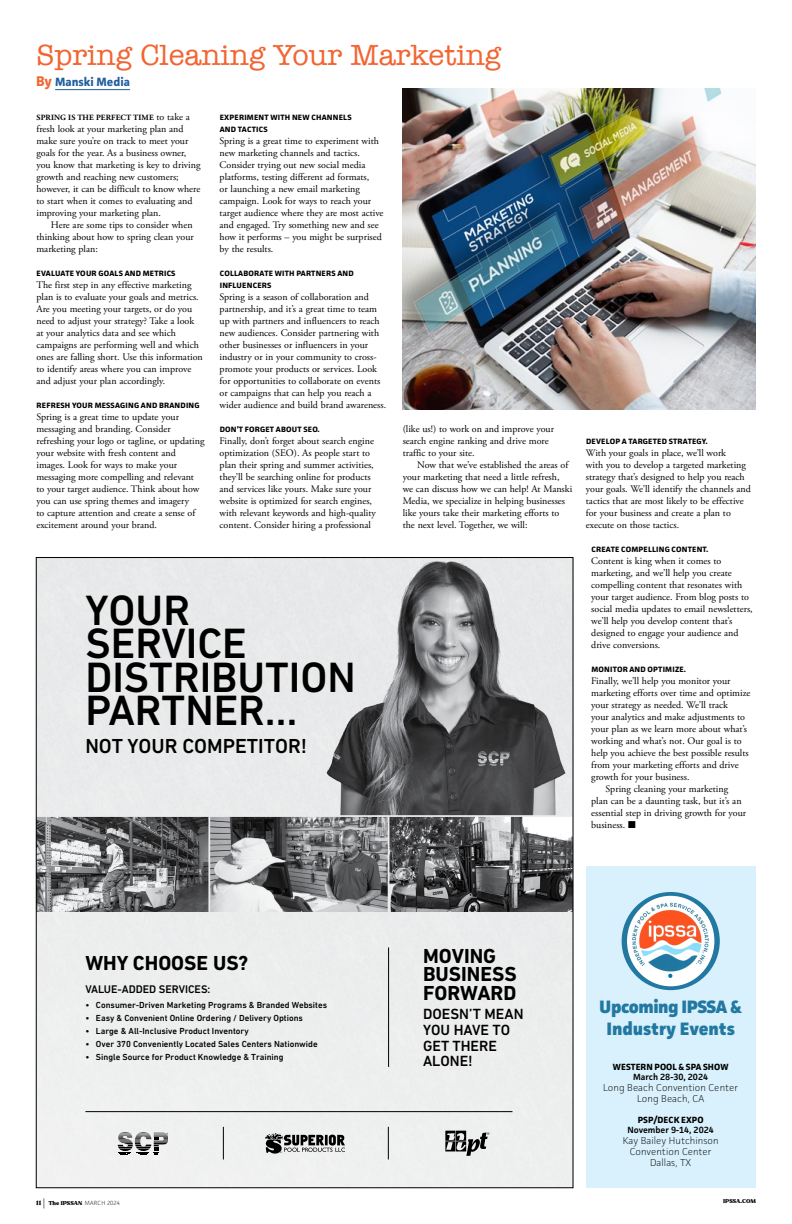
<style>
.page{position:relative;width:792px;height:1224px;background:#fff}
.page>*{position:absolute;margin:0;border:0;box-sizing:border-box;transform-origin:0 0}
.t1{font:500 43.1px/33.3px "DIN Next W1 G";color:#000}
.t2{font:30px "American Typewriter";color:#f26531}
.t3{font:700 20.6px/18.4px "DIN Next W1 G";color:#000}
.t4{font:500 20.6px "DIN Next W1 G";color:#000}
.t5{font:800 18px/22.5px "Facit";letter-spacing:-.015em;color:#2278a1;text-align:center}
.t6{font:500 15px/15.8px "DIN Next W1 G";color:#000}
.t7{font:700 12px "Facit";color:#215e9e}
.t8{font:500 11.3px "DIN Next W1 G";color:#000}
.t9{font:10px/12px "Adobe Garamond Pro";color:#000}
.t10{font:200 10px/11px "Facit";letter-spacing:.005em;color:#000;text-align:center}
.t11{font:600 9px "Facit";color:#000}
.t12{font:700 9px "Facit";letter-spacing:.01em;color:#000}
.t13{font:500 8.9px "DIN Next W1 G";color:#000}
.t14{font:700 8px "Adobe Garamond Pro";letter-spacing:.015em;color:#000}
.t15{font:700 7.7px/12px "Facit";letter-spacing:.025em;color:#000;scale:1.04 1}
.t16{font:800 7px "Notulen Serif Display";color:#000}
.s1{font-size:14px;color:#f26531}
.s2{font-weight:400;font-size:10px}
.s3{font-size:8px}
.s4{font-family:"Facit";font-weight:200;font-size:10px}
.s5{font-family:"Facit";font-weight:200;font-size:6px}
</style>
<div class="page">
<svg style="left:38px;top:559px;width:533px;height:627px;background:#c8c8c9"></svg>
<hr style="left:55px;top:89px;width:75px;height:1px;background:#215e9e">
<img style="left:403px;top:88px;width:353px;height:322px">
<div style="left:586px;top:867px;width:170px;height:321px;background:#d8f1fc"></div>
<svg style="left:622px;top:892px;width:98px;height:98px"></svg>
<img style="left:629px;top:898px;width:84px;height:87px">
<div style="left:627px;top:896px;width:87px;height:90px;border:4px solid #fff;border-radius:50%"></div>
<h2 class="t2" style="left:36px;top:32px;width:467px">Spring Cleaning Your Marketing</h2>
<p class="t7" style="left:36px;top:74px;width:96px"><span class="s1">By</span> Manski Media</p>
<p class="t14" style="left:37px;top:113px;width:155px">SPRING IS THE PERFECT TIME <span class="s2">to take a</span></p>
<p class="t9" style="left:36px;top:123px;width:166px">fresh look at your marketing plan and make sure you’re on track to meet your goals for the year. As a business owner, you know that marketing is key to driving growth and reaching new customers; however, it can be difficult to know where to start when it comes to evaluating and improving your marketing plan.</p>
<p class="t9" style="left:36px;top:219px;width:159px;text-indent:14px">Here are some tips to consider when thinking about how to spring clean your marketing plan:</p>
<p class="t15" style="left:37px;top:267px;width:135px">EVALUATE YOUR GOALS AND METRICS</p>
<p class="t9" style="left:36px;top:279px;width:168px">The first step in any effective marketing plan is to evaluate your goals and metrics.<br>Are you meeting your targets, or do you need to adjust your strategy? Take a look at your analytics data and see which campaigns are performing well and which ones are falling short. Use this information to identify areas where you can improve and adjust your plan accordingly.</p>
<p class="t15" style="left:37px;top:399px;width:158px">REFRESH YOUR MESSAGING AND BRANDING</p>
<p class="t9" style="left:36px;top:411px;width:170px">Spring is a great time to update your messaging and branding. Consider refreshing your logo or tagline, or updating your website with fresh content and images. Look for ways to make your messaging more compelling and relevant<br>to your target audience. Think about how you can use spring themes and imagery<br>to capture attention and create a sense of excitement around your brand.</p>
<p class="t15" style="left:220px;top:111px;width:128px">EXPERIMENT WITH NEW CHANNELS<br>AND TACTICS</p>
<p class="t9" style="left:220px;top:135px;width:166px">Spring is a great time to experiment with new marketing channels and tactics.<br>Consider trying out new social media platforms, testing different ad formats,<br>or launching a new email marketing campaign. Look for ways to reach your target audience where they are most active and engaged. Try something new and see how it performs – you might be surprised by the results.</p>
<p class="t15" style="left:220px;top:267px;width:130px">COLLABORATE WITH PARTNERS AND<br>INFLUENCERS</p>
<p class="t9" style="left:220px;top:291px;width:168px">Spring is a season of collaboration and partnership, and it’s a great time to team up with partners and influencers to reach new audiences. Consider partnering with other businesses or influencers in your industry or in your community to cross&shy;promote your products or services. Look for opportunities to collaborate on events or campaigns that can help you reach a wider audience and build brand awareness.</p>
<p class="t15" style="left:220px;top:423px;width:98px">DON’T FORGET ABOUT SEO.</p>
<p class="t9" style="left:220px;top:435px;width:158px">Finally, don’t forget about search engine optimization (SEO). As people start to plan their spring and summer activities, they’ll be searching online for products and services like yours. Make sure your website is optimized for search engines, with relevant keywords and high-quality content. Consider hiring a professional</p>
<p class="t9" style="left:403px;top:423px;width:153px">(like us!) to work on and improve your search engine ranking and drive more traffic to your site.</p>
<p class="t9" style="left:403px;top:459px;width:171px;text-indent:14px">Now that we’ve established the areas of your marketing that need a little refresh, we can discuss how we can help! At Manski Media, we specialize in helping businesses like yours take their marketing efforts to the next level. Together, we will:</p>
<h1 class="t1" style="left:85px;top:594px;width:272px">YOUR<br>SERVICE<br>DISTRIBUTION<br>PARTNER…</h1>
<h3 class="t4" style="left:85px;top:734px;width:223px">NOT YOUR COMPETITOR!</h3>
<p class="t15" style="left:586px;top:435px;width:119px">DEVELOP A TARGETED STRATEGY.</p>
<p class="t9" style="left:586px;top:447px;width:166px">With your goals in place, we’ll work<br>with you to develop a targeted marketing strategy that’s designed to help you reach your goals. We’ll identify the channels and tactics that are most likely to be effective for your business and create a plan to execute on those tactics.</p>
<p class="t15" style="left:591px;top:543px;width:114px">CREATE COMPELLING CONTENT.</p>
<p class="t9" style="left:591px;top:555px;width:163px">Content is king when it comes to marketing, and we’ll help you create compelling content that resonates with your target audience. From blog posts to social media updates to email newsletters, we’ll help you develop content that’s designed to engage your audience and drive conversions.</p>
<p class="t15" style="left:591px;top:663px;width:93px">MONITOR AND OPTIMIZE.</p>
<p class="t9" style="left:591px;top:675px;width:141px">Finally, we’ll help you monitor your</p>
<p class="t9" style="left:591px;top:687px;width:161px">marketing efforts over time and optimize</p>
<p class="t9" style="left:591px;top:699px;width:138px">your strategy as needed. We’ll track</p>
<p class="t9" style="left:591px;top:711px;width:155px">your analytics and make adjustments to</p>
<p class="t9" style="left:591px;top:723px;width:157px">your plan as we learn more about what’s</p>
<p class="t9" style="left:591px;top:735px;width:152px">working and what’s not. Our goal is to</p>
<p class="t9" style="left:591px;top:747px;width:159px">help you achieve the best possible results</p>
<p class="t9" style="left:591px;top:759px;width:149px">from your marketing efforts and drive</p>
<p class="t9" style="left:591px;top:771px;width:100px">growth for your business.</p>
<p class="t9" style="left:606px;top:783px;width:124px">Spring cleaning your marketing</p>
<p class="t9" style="left:591px;top:795px;width:152px">plan can be a daunting task, but it’s an</p>
<p class="t9" style="left:591px;top:807px;width:156px">essential step in driving growth for your</p>
<p class="t9" style="left:591px;top:819px;width:46px">business. ■</p>
<h3 class="t3" style="left:85px;top:953px;width:164px">WHY CHOOSE US?</h3>
<p class="t8" style="left:85px;top:983px;width:127px">VALUE-ADDED SERVICES:</p>
<p class="t13" style="left:85px;top:999px;width:243px">• Consumer-Driven Marketing Programs &amp; Branded Websites</p>
<p class="t13" style="left:85px;top:1013px;width:219px">• Easy &amp; Convenient Online Ordering / Delivery Options</p>
<p class="t13" style="left:85px;top:1026px;width:165px">• Large &amp; All-Inclusive Product Inventory</p>
<p class="t13" style="left:85px;top:1039px;width:234px">• Over 370 Conveniently Located Sales Centers Nationwide</p>
<p class="t13" style="left:85px;top:1052px;width:200px">• Single Source for Product Knowledge &amp; Training</p>
<h3 class="t3" style="left:423px;top:947px;width:95px">MOVING<br>BUSINESS<br>FORWARD</h3>
<h3 class="t6" style="left:423px;top:1006px;width:102px">DOESN’T MEAN<br>YOU HAVE TO<br>GET THERE<br>ALONE!</h3>
<h3 class="t5" style="left:599px;top:995px;width:144px">Upcoming IPSSA &amp;<br>Industry Events</h3>
<p class="t12" style="left:613px;top:1061px;width:117px">WESTERN POOL &amp; SPA SHOW</p>
<p class="t11" style="left:633px;top:1071px;width:76px">March 28-30, 2024</p>
<p class="t10" style="left:603px;top:1081px;width:136px">Long Beach Convention Center<br>Long Beach, CA</p>
<p class="t12" style="left:638px;top:1114px;width:67px">PSP/DECK EXPO</p>
<p class="t11" style="left:627px;top:1124px;width:88px">November 9-14, 2024</p>
<p class="t10" style="left:623px;top:1134px;width:97px">Kay Bailey Hutchinson<br>Convention Center<br>Dallas, TX</p>
<p class="t16" style="left:36px;top:1200px;width:85px"><span class="s3">11</span> <span class="s4">|</span> The IPSSAN <span class="s5">MARCH 2024</span></p>
<p class="t16" style="left:723px;top:1197px;width:34px">IPSSA.COM</p>
</div>
